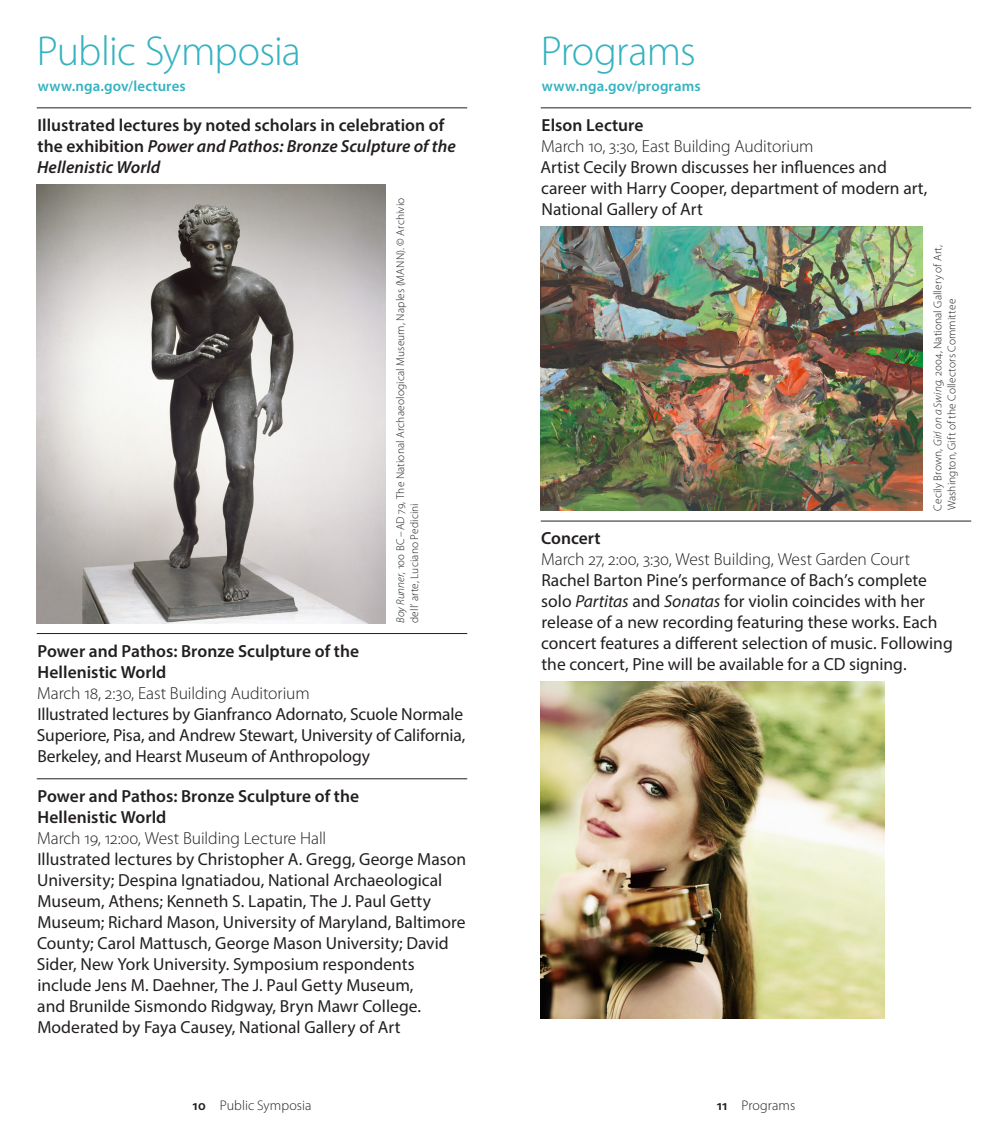
<style>
.page{position:relative;width:1008px;height:1134px;background:#fff}
.page>*{position:absolute;margin:0;border:0;box-sizing:border-box;transform-origin:0 0}
._01__section_head{font:300 42px "Myriad Pro";letter-spacing:-.02em;color:#34b2c0}
._04__text{font:17.5px/21px "Myriad Pro";color:#231f20}
._02__head_title_even{font:600 17.5px/21px "Myriad Pro";color:#231f20}
._03__subhead_date{font:300 17.5px "Myriad Pro";letter-spacing:-.005em;color:#231f20}
._01a__section_head_u{font:600 14.88px "Myriad Pro";letter-spacing:.01em;color:#34b2c0}
._08__folio{font:300 14px "Myriad Pro";letter-spacing:.005em;color:#231f20}
.t1{font:300 11.38px/14px "Myriad Pro";letter-spacing:.01em;color:#231f20}
.s1{font-style:italic}
.s2{font-weight:600}
</style>
<div class="page">
<hr style="left:541px;top:108px;width:430px;height:1px;background:#231f20">
<hr style="left:541px;top:521px;width:430px;height:1px;background:#231f20">
<img style="left:541px;top:226px;width:382px;height:285px">
<img style="left:541px;top:681px;width:344px;height:337px">
<hr style="left:37px;top:108px;width:430px;height:1px;background:#231f20">
<hr style="left:37px;top:633px;width:430px;height:1px;background:#231f20">
<hr style="left:37px;top:778px;width:430px;height:1px;background:#231f20">
<img style="left:37px;top:184px;width:348px;height:439px">
<p class="_01__section_head" style="left:37px;top:28px;width:266px">Public Symposia</p>
<p class="_01a__section_head_u" style="left:38px;top:76px;width:150px">www.nga.gov/lectures</p>
<p class="_02__head_title_even" style="left:37px;top:114px;width:420px">Illustrated lectures by noted scholars in celebration of the exhibition <span class="s1">Power and Pathos: Bronze Sculpture of the<br>Hellenistic World</span></p>
<p class="t1" style="left:394px;top:623px;width:427px;rotate:-90deg"><span class="s1">Boy Runner,</span> 100 BC–AD 79, The National Archaeological Museum, Naples (MANN). © Archivio dell’ arte, Luciano Pedicini</p>
<p class="_02__head_title_even" style="left:38px;top:640px;width:323px">Power and Pathos: Bronze Sculpture of the<br>Hellenistic World</p>
<p class="_03__subhead_date" style="left:37px;top:683px;width:274px">March 18, 2:30, East Building Auditorium</p>
<p class="_04__text" style="left:37px;top:703px;width:430px">Illustrated lectures by Gianfranco Adornato, Scuole Normale<br>Superiore, Pisa, and Andrew Stewart, University of California,<br>Berkeley, and Hearst Museum of Anthropology</p>
<p class="_02__head_title_even" style="left:38px;top:785px;width:323px">Power and Pathos: Bronze Sculpture of the<br>Hellenistic World</p>
<p class="_03__subhead_date" style="left:37px;top:828px;width:291px">March 19, 12:00, West Building Lecture Hall</p>
<p class="_04__text" style="left:37px;top:848px;width:431px">Illustrated lectures by Christopher A. Gregg, George Mason University; Despina Ignatiadou, National Archaeological Museum, Athens; Kenneth S. Lapatin, The J. Paul Getty Museum; Richard Mason, University of Maryland, Baltimore County; Carol Mattusch, George Mason University; David Sider, New York University. Symposium respondents include Jens M. Daehner, The J. Paul Getty Museum,<br>and Brunilde Sismondo Ridgway, Bryn Mawr College.<br>Moderated by Faya Causey, National Gallery of Art</p>
<p class="_01__section_head" style="left:541px;top:28px;width:157px">Programs</p>
<p class="_01a__section_head_u" style="left:542px;top:76px;width:160px">www.nga.gov/programs</p>
<p class="_02__head_title_even" style="left:542px;top:114px;width:103px">Elson Lecture</p>
<p class="_03__subhead_date" style="left:541px;top:136px;width:274px">March 10, 3:30, East Building Auditorium</p>
<p class="_04__text" style="left:540px;top:156px;width:389px">Artist Cecily Brown discusses her influences and career with Harry Cooper, department of modern art,<br>National Gallery of Art</p>
<p class="t1" style="left:931px;top:511px;width:267px;rotate:-90deg">Cecily Brown, <span class="s1">Girl on a Swing,</span> 2004, National Gallery of Art,<br>Washington, Gift of the Collectors Committee</p>
<p class="_02__head_title_even" style="left:541px;top:527px;width:61px">Concert</p>
<p class="_03__subhead_date" style="left:541px;top:550px;width:370px">March 27, 2:00, 3:30, West Building, West Garden Court</p>
<p class="_04__text" style="left:541px;top:569px;width:413px">Rachel Barton Pine’s performance of Bach’s complete solo <span class="s1">Partitas</span> and <span class="s1">Sonatas</span> for violin coincides with her release of a new recording featuring these works. Each concert features a different selection of music. Following the concert, Pine will be available for a CD signing.</p>
<p class="_08__folio" style="left:193px;top:1098px;width:120px"><span class="s2">10</span> Public Symposia</p>
<p class="_08__folio" style="left:717px;top:1098px;width:80px"><span class="s2">11</span> Programs</p>
</div>
